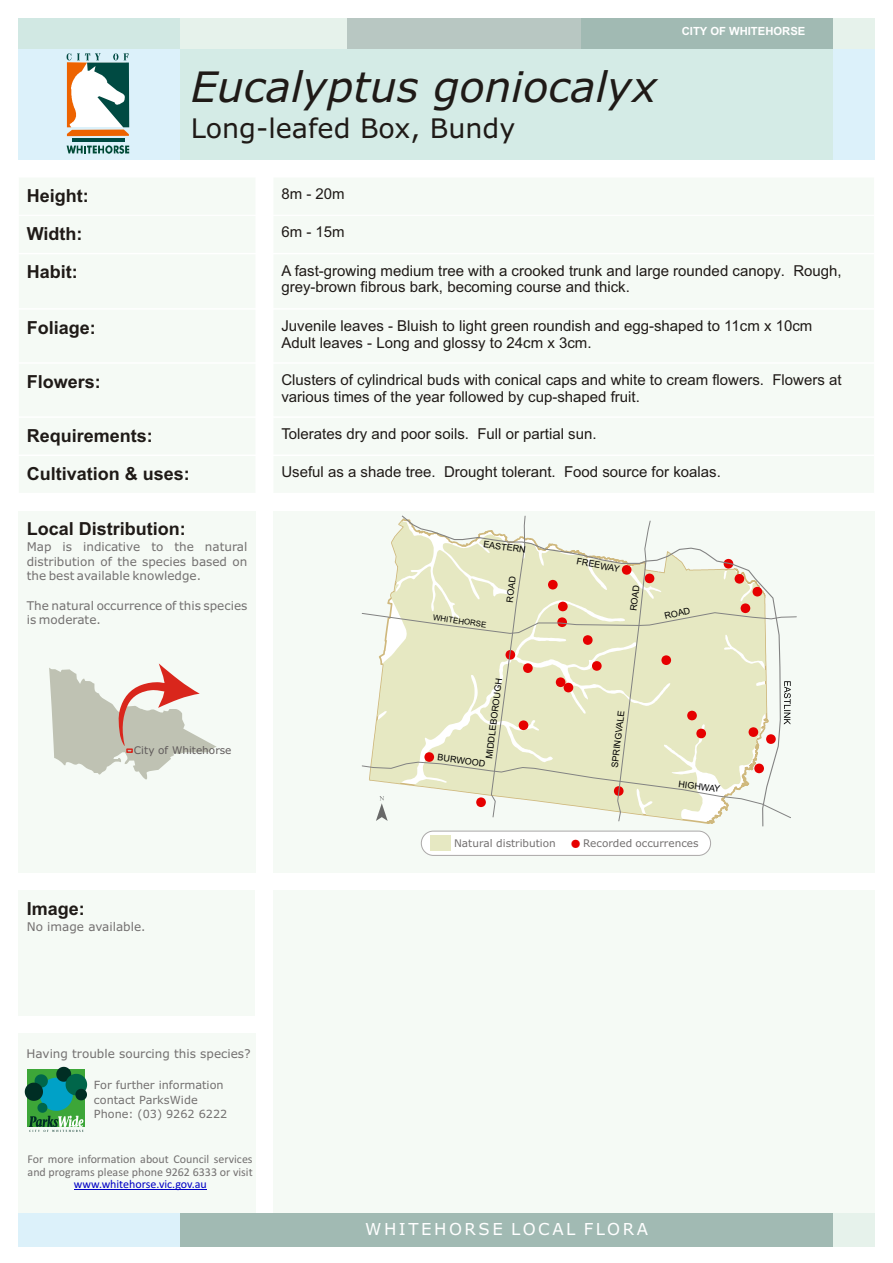
<style>
.page{position:relative;width:893px;height:1263px;background:#fff}
.page>*{position:absolute;margin:0;border:0;box-sizing:border-box;transform-origin:0 0}
.t1{font:italic 42px "Verdana";color:#1f1a17}
.t2{font:27px "Verdana";color:#1f1a17}
.t3{font:700 18px "Arial";color:#1f1a17}
.t4{font:16.5px "Verdana";letter-spacing:.155em;color:#fff}
.t5{font:15px/16.8px "Arial";color:#1f1a17}
.t6{font:12px/14.5px "Verdana";color:#737070;text-align:justify}
.t7{font:12px/13.2px "Calibri";color:#737070}
.t8{font:12px "Calibri";color:#0000c4}
.t9{font:11.25px/14.4px "Verdana";color:#737070}
.t10{font:700 11.25px "Arial";color:#fff}
.t11{font:10.5px "Verdana";color:#737070}
.t12{font:10.5px "Verdana";color:#615c5c}
.t13{font:9px "Arial";color:#000}
.t14{font:7.95px "Arial";color:#000}
.s1{font-family:"ESRI Default Marker";font-size:12.15px;color:#e60000}
</style>
<div class="page">
<div style="left:18px;top:18px;width:163px;height:32px;background:#d1e8e3"></div>
<div style="left:181px;top:18px;width:166px;height:32px;background:#e6f2eb"></div>
<div style="left:347px;top:18px;width:234px;height:32px;background:#b8c7c2"></div>
<div style="left:581px;top:18px;width:252px;height:32px;background:#a1bab3"></div>
<div style="left:833px;top:18px;width:41px;height:32px;background:#e6f2eb"></div>
<div style="left:18px;top:50px;width:163px;height:110px;background:#dcf1fa"></div>
<div style="left:181px;top:50px;width:652px;height:110px;background:#d4ebe6"></div>
<div style="left:833px;top:50px;width:41px;height:110px;background:#dcf1fa"></div>
<div style="left:18px;top:177px;width:238px;height:38px;background:#f5faf5"></div>
<div style="left:273px;top:177px;width:601px;height:38px;background:#f5faf5"></div>
<div style="left:18px;top:215px;width:238px;height:39px;background:#f5faf5"></div>
<div style="left:273px;top:215px;width:601px;height:39px;background:#f5faf5"></div>
<div style="left:18px;top:254px;width:238px;height:55px;background:#f5faf5"></div>
<div style="left:273px;top:254px;width:601px;height:55px;background:#f5faf5"></div>
<div style="left:18px;top:309px;width:238px;height:54px;background:#f5faf5"></div>
<div style="left:273px;top:309px;width:601px;height:54px;background:#f5faf5"></div>
<div style="left:18px;top:363px;width:238px;height:54px;background:#f5faf5"></div>
<div style="left:273px;top:363px;width:601px;height:54px;background:#f5faf5"></div>
<div style="left:18px;top:417px;width:238px;height:38px;background:#f5faf5"></div>
<div style="left:273px;top:417px;width:601px;height:38px;background:#f5faf5"></div>
<div style="left:18px;top:455px;width:238px;height:39px;background:#f5faf5"></div>
<div style="left:273px;top:455px;width:601px;height:39px;background:#f5faf5"></div>
<div style="left:18px;top:511px;width:238px;height:362px;background:#f5faf5"></div>
<div style="left:273px;top:511px;width:601px;height:362px;background:#f5faf5"></div>
<div style="left:18px;top:890px;width:238px;height:126px;background:#f5faf5"></div>
<div style="left:273px;top:890px;width:601px;height:323px;background:#f5faf5"></div>
<div style="left:18px;top:1033px;width:238px;height:180px;background:#f5faf5"></div>
<div style="left:18px;top:1213px;width:163px;height:33px;background:#dcf1fa"></div>
<div style="left:181px;top:1213px;width:652px;height:33px;background:#a1bab3"></div>
<div style="left:833px;top:1213px;width:41px;height:33px;background:#e6f2eb"></div>
<hr style="left:18px;top:177px;width:1px;height:317px;background:#fff">
<hr style="left:273px;top:177px;width:1px;height:317px;background:#fff">
<hr style="left:18px;top:493px;width:856px;height:1px;background:#fff">
<hr style="left:18px;top:455px;width:856px;height:1px;background:#fff">
<hr style="left:18px;top:416px;width:856px;height:2px;background:#fff">
<hr style="left:18px;top:362px;width:856px;height:2px;background:#fff">
<hr style="left:18px;top:308px;width:856px;height:2px;background:#fff">
<hr style="left:18px;top:253px;width:856px;height:1px;background:#fff">
<hr style="left:18px;top:215px;width:856px;height:1px;background:#fff">
<hr style="left:18px;top:177px;width:856px;height:1px;background:#fff">
<svg style="left:67px;top:145px;width:62px;height:9px"></svg>
<hr style="left:72px;top:138px;width:52px;height:3px;background:#004a42">
<svg style="left:67px;top:53px;width:62px;height:83px;background:#b2b19f"></svg>
<svg style="left:25px;top:1067px;width:62px;height:65px;background:#419773"></svg>
<hr style="left:74px;top:1189px;width:133px;height:1px;background:#0000c4">
<div style="left:421px;top:831px;width:290px;height:25px;background:#fff;border:1px solid #aba8a8;border-radius:12px"></div>
<div style="left:430px;top:836px;width:20px;height:15px;background:#e6e8c2"></div>
<svg style="left:49px;top:663px;width:167px;height:117px"></svg>
<svg style="left:362px;top:515px;width:435px;height:311px"></svg>
<h1 class="t1" style="left:191px;top:70px;width:468px">Eucalyptus goniocalyx</h1>
<h2 class="t2" style="left:191px;top:117px;width:326px">Long-leafed Box, Bundy</h2>
<p class="t10" style="left:682px;top:27px;width:125px">CITY OF WHITEHORSE</p>
<p class="t3" style="left:27px;top:189px;width:63px">Height:</p>
<p class="t5" style="left:281px;top:187px;width:65px">8m - 20m</p>
<p class="t3" style="left:27px;top:227px;width:57px">Width:</p>
<p class="t5" style="left:281px;top:225px;width:65px">6m - 15m</p>
<p class="t3" style="left:27px;top:265px;width:52px">Habit:</p>
<p class="t5" style="left:281px;top:263px;width:562px">A fast-growing medium tree with a crooked trunk and large rounded canopy. Rough, grey-brown fibrous bark, becoming course and thick.</p>
<p class="t3" style="left:27px;top:321px;width:71px">Foliage:</p>
<p class="t5" style="left:281px;top:319px;width:532px">Juvenile leaves - Bluish to light green roundish and egg-shaped to 11cm x 10cm<br>Adult leaves - Long and glossy to 24cm x 3cm.</p>
<p class="t3" style="left:27px;top:375px;width:76px">Flowers:</p>
<p class="t5" style="left:281px;top:373px;width:562px">Clusters of cylindrical buds with conical caps and white to cream flowers. Flowers at various times of the year followed by cup-shaped fruit.</p>
<p class="t3" style="left:27px;top:429px;width:128px">Requirements:</p>
<p class="t5" style="left:281px;top:427px;width:317px">Tolerates dry and poor soils. Full or partial sun.</p>
<p class="t3" style="left:27px;top:467px;width:165px">Cultivation &amp; uses:</p>
<p class="t5" style="left:281px;top:465px;width:441px">Useful as a shade tree. Drought tolerant. Food source for koalas.</p>
<p class="t3" style="left:27px;top:522px;width:161px">Local Distribution:</p>
<p class="t6" style="left:27px;top:541px;width:222px">Map is indicative to the natural distribution of the species based on the best available knowledge.</p>
<p class="t6" style="left:27px;top:599px;width:222px">The natural occurrence of this species is moderate.</p>
<p class="t12" style="left:134px;top:746px;width:99px">City of Whitehorse</p>
<p class="t3" style="left:27px;top:902px;width:60px">Image:</p>
<p class="t6" style="left:27px;top:920px;width:120px">No image available.</p>
<p class="t6" style="left:26px;top:1048px;width:226px">Having trouble sourcing this species?</p>
<p class="t9" style="left:94px;top:1079px;width:135px">For further information contact ParksWide<br>Phone: (03) 9262 6222</p>
<p class="t7" style="left:28px;top:1153px;width:227px">For more information about Council services and programs please phone 9262 6333 or visit</p>
<p class="t8" style="left:74px;top:1179px;width:134px">www.whitehorse.vic.gov.au</p>
<p class="t13" style="left:484px;top:541px;width:44px;rotate:7deg">EASTERN</p>
<p class="t14" style="left:433px;top:615px;width:55px;rotate:7deg">WHITEHORSE</p>
<p class="t13" style="left:506px;top:602px;width:28px;rotate:-83deg">ROAD</p>
<p class="t13" style="left:486px;top:758px;width:82px;rotate:-83deg">MIDDLEBOROUGH</p>
<p class="t13" style="left:438px;top:754px;width:50px;rotate:7deg">BURWOOD</p>
<p class="t13" style="left:577px;top:557px;width:45px;rotate:11deg">FREEWAY</p>
<p class="t13" style="left:630px;top:610px;width:28px;rotate:-83deg">ROAD</p>
<p class="t13" style="left:664px;top:613px;width:28px;rotate:-14deg">ROAD</p>
<p class="t13" style="left:611px;top:767px;width:59px;rotate:-83deg">SPRINGVALE</p>
<p class="t13" style="left:679px;top:780px;width:44px;rotate:7deg">HIGHWAY</p>
<p class="t11" style="left:454px;top:839px;width:103px">Natural distribution</p>
<p class="t11" style="left:571px;top:839px;width:129px"><span class="s1">!</span> Recorded occurrences</p>
<p class="t4" style="left:365px;top:1222px;width:284px">WHITEHORSE LOCAL FLORA</p>
</div>
